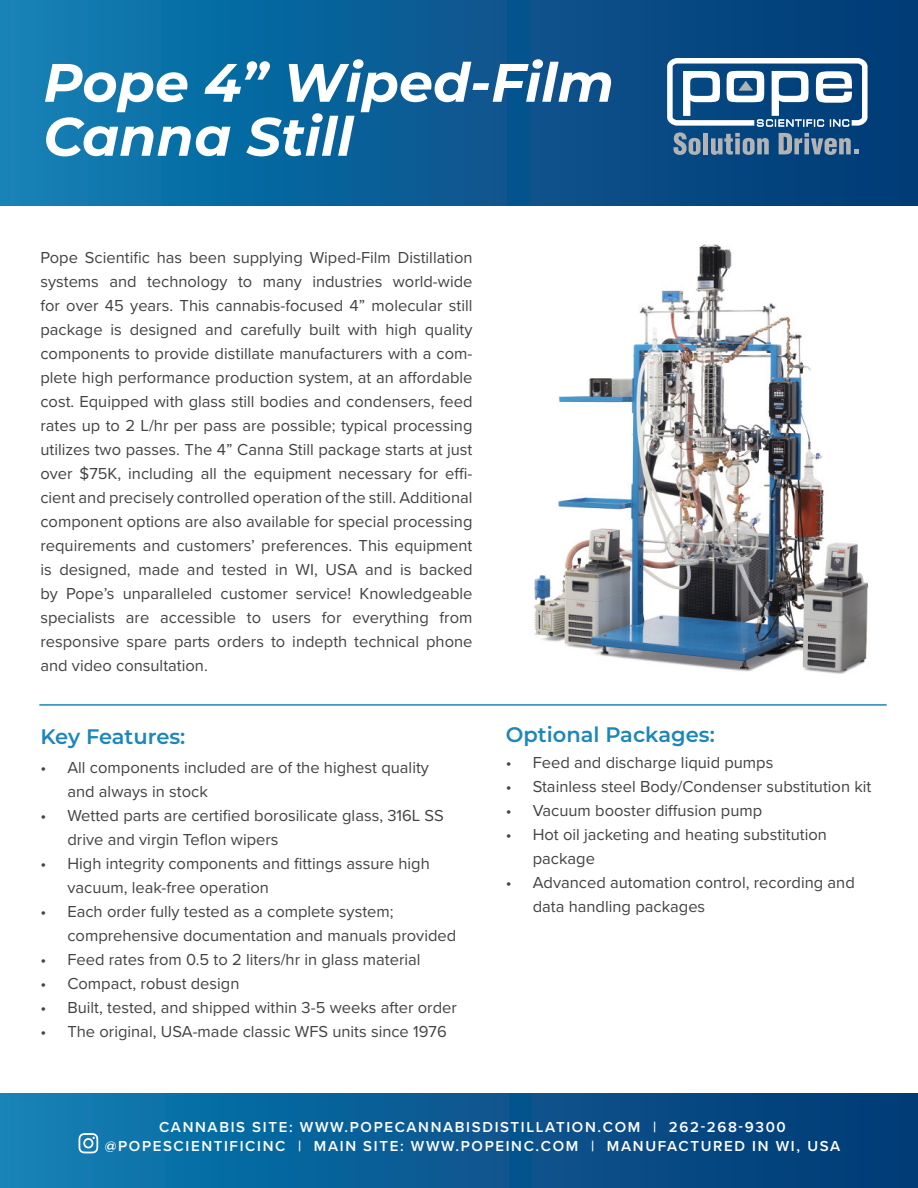
<style>
.page{position:relative;width:918px;height:1188px;background:#fff}
.page>*{position:absolute;margin:0;border:0;box-sizing:border-box;transform-origin:0 0}
.t1{font:italic 700 54px/54px "Montserrat";color:#fff}
.t2{font:600 21px "Montserrat";color:#1c87ba}
.t3{font:16.5px/24px "Proxima Nova";color:#424345}
.t4{font:600 15px/19.5px "Proxima Nova";letter-spacing:.11em;color:#fff;text-align:center}
</style>
<div class="page">
<div style="left:0;top:0;width:918px;height:205px;background:linear-gradient(to right,#107eb3,#033773)"></div>
<div style="left:0;top:1093px;width:918px;height:95px;background:linear-gradient(to right,#117fb4,#033773)"></div>
<svg style="left:79px;top:1133px;width:19px;height:20px"></svg>
<img style="left:534px;top:244px;width:334px;height:430px">
<svg style="left:667px;top:58px;width:201px;height:97px"></svg>
<hr style="left:39px;top:704px;width:848px;height:2px;background:#1c87ba">
<h1 class="t1" style="left:43px;top:59px;width:572px">Pope 4” Wiped-Film<br>Canna Still</h1>
<p class="t3" style="left:40px;top:246px;width:434px;text-align:justify">Pope Scientific has been supplying Wiped-Film Distillation systems and technology to many industries world-wide for over 45 years. This cannabis-focused 4” molecular still package is designed and carefully built with high quality components to provide distillate manufacturers with a com&shy;plete high performance production system, at an affordable cost. Equipped with glass still bodies and condensers, feed rates up to 2 L/hr per pass are possible; typical processing utilizes two passes. The 4” Canna Still package starts at just over $75K, including all the equipment necessary for effi&shy;cient and precisely controlled operation of the still. Additional component options are also available for special processing requirements and customers’ preferences. This equipment is designed, made and tested in WI, USA and is backed by Pope’s unparalleled customer service! Knowledgeable specialists are accessible to users for everything from responsive spare parts orders to indepth technical phone and video consultation.</p>
<p class="t2" style="left:40px;top:728px;width:146px">Key Features:</p>
<p class="t3" style="left:67px;top:756px;width:363px;text-indent:-27px">• All components included are of the highest quality and always in stock</p>
<p class="t3" style="left:67px;top:804px;width:378px;text-indent:-27px">• Wetted parts are certified borosilicate glass, 316L SS drive and virgin Teflon wipers</p>
<p class="t3" style="left:67px;top:852px;width:364px;text-indent:-27px">• High integrity components and fittings assure high vacuum, leak-free operation</p>
<p class="t3" style="left:67px;top:900px;width:390px;text-indent:-27px">• Each order fully tested as a complete system; comprehensive documentation and manuals provided</p>
<p class="t3" style="left:40px;top:948px;width:382px">• Feed rates from 0.5 to 2 liters/hr in glass material</p>
<p class="t3" style="left:40px;top:972px;width:201px">• Compact, robust design</p>
<p class="t3" style="left:40px;top:996px;width:418px">• Built, tested, and shipped within 3-5 weeks after order</p>
<p class="t3" style="left:40px;top:1020px;width:408px">• The original, USA-made classic WFS units since 1976</p>
<p class="t2" style="left:506px;top:726px;width:211px">Optional Packages:</p>
<p class="t3" style="left:506px;top:751px;width:269px">• Feed and discharge liquid pumps</p>
<p class="t3" style="left:506px;top:775px;width:367px">• Stainless steel Body/Condenser substitution kit</p>
<p class="t3" style="left:506px;top:799px;width:258px">• Vacuum booster diffusion pump</p>
<p class="t3" style="left:533px;top:823px;width:296px;text-indent:-27px">• Hot oil jacketing and heating substitution package</p>
<p class="t3" style="left:533px;top:871px;width:324px;text-indent:-27px">• Advanced automation control, recording and data handling packages</p>
<p class="t4" style="left:105px;top:1117px;width:737px">CANNABIS SITE: WWW.POPECANNABISDISTILLATION.COM | 262-268-9300 @POPESCIENTIFICINC | MAIN SITE: WWW.POPEINC.COM | MANUFACTURED IN WI, USA</p>
</div>
